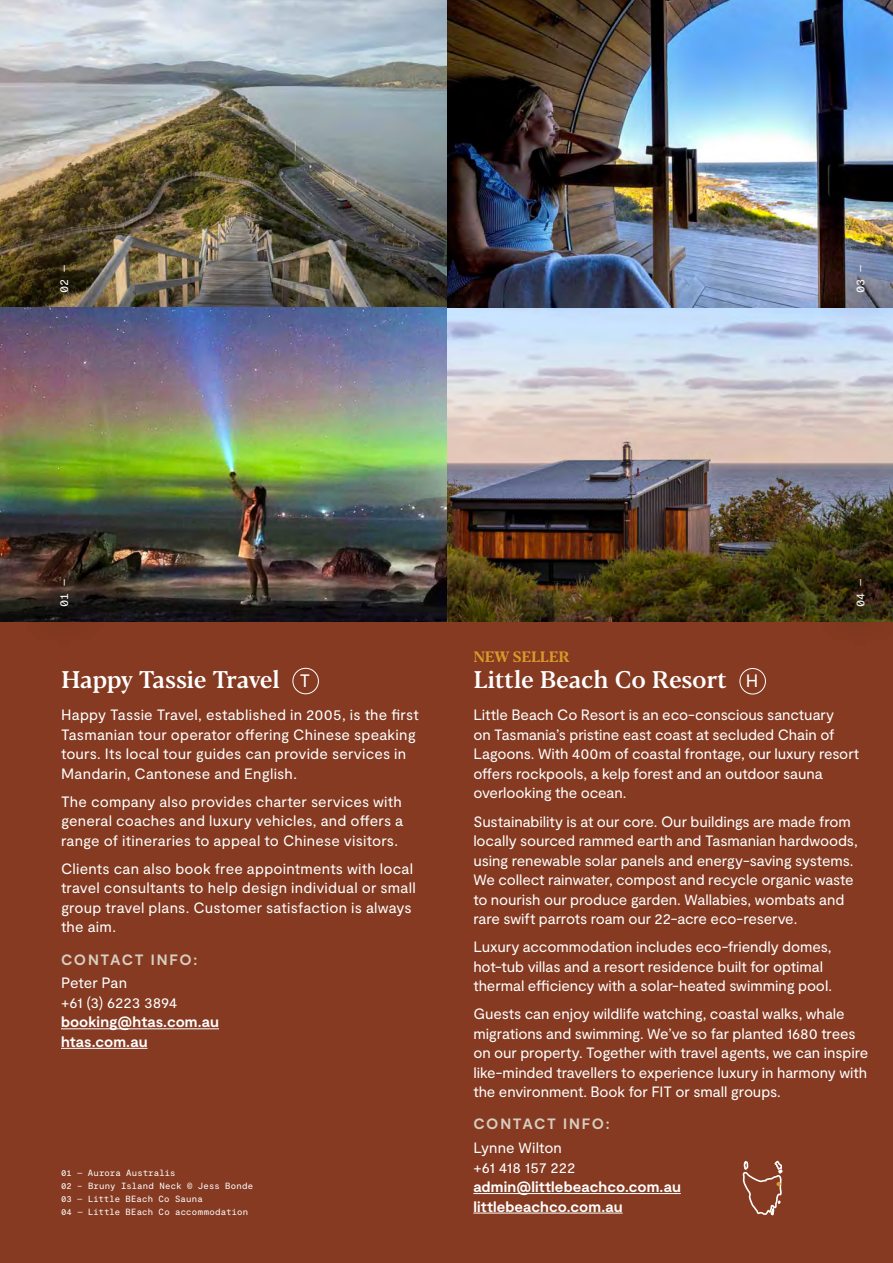
<style>
.page{position:relative;width:893px;height:1263px;background:#853a21}
.page>*{position:absolute;margin:0;border:0;box-sizing:border-box;transform-origin:0 0}
.t1{font:500 24px "Blacker Text";letter-spacing:-.02em;color:#fff}
.t2{font:18px "Moderat";color:#fff}
.t3{font:15px/19.5px "Moderat";letter-spacing:-.005em;color:#fff}
.t4{font:15px/19.5px "Moderat";letter-spacing:.015em;color:#fff}
.t5{font:700 15px "Moderat";letter-spacing:.005em;color:#fff}
.sub_sub{font:700 15px "Moderat";letter-spacing:.105em;color:#d7cdc0}
.t6{font:700 15px "Blacker Text";letter-spacing:-.02em;color:#d89a2a}
.t7{font:12px "Moderat Mono Regular";letter-spacing:-.02em;color:#fff}
.t8{font:9px "Moderat Mono Regular";letter-spacing:.02em;color:#fff}
</style>
<div class="page">
<hr style="left:61px;top:1028px;width:158px;height:1px;background:#fff">
<hr style="left:61px;top:1048px;width:87px;height:1px;background:#fff">
<div style="left:293px;top:668px;width:26px;height:26px;border:1px solid #fff;border-radius:50%"></div>
<hr style="left:473px;top:1193px;width:208px;height:1px;background:#fff">
<hr style="left:473px;top:1213px;width:150px;height:1px;background:#fff">
<div style="left:740px;top:668px;width:26px;height:26px;border:1px solid #fff;border-radius:50%"></div>
<img style="left:0;top:0;width:893px;height:621px">
<svg style="left:743px;top:1161px;width:40px;height:54px"></svg>
<div style="left:20px;top:541px;width:88px;height:104px;background:#000;opacity:.75"></div>
<div style="left:20px;top:226px;width:88px;height:105px;background:#000;opacity:.75"></div>
<div style="left:816px;top:226px;width:77px;height:105px;background:#000;opacity:.75"></div>
<div style="left:816px;top:541px;width:77px;height:104px;background:#000;opacity:.75"></div>
<p class="t7" style="left:57px;top:293px;width:30px;rotate:-90deg">02 —</p>
<p class="t7" style="left:853px;top:293px;width:30px;rotate:-90deg">03 —</p>
<p class="t7" style="left:57px;top:607px;width:30px;rotate:-90deg">01 —</p>
<p class="t1" style="left:61px;top:665px;width:221px">Happy Tassie Travel</p>
<p class="t2" style="left:300px;top:670px;width:12px">T</p>
<p class="t4" style="left:61px;top:706px;width:359px">Happy Tassie Travel, established in 2005, is the first Tasmanian tour operator offering Chinese speaking tours. Its local tour guides can provide services in Mandarin, Cantonese and English.</p>
<p class="t3" style="left:61px;top:792px;width:344px;text-align:justify">The company also provides charter services with general coaches and luxury vehicles, and offers a range of itineraries to appeal to Chinese visitors.</p>
<p class="t4" style="left:61px;top:859px;width:356px">Clients can also book free appointments with local travel consultants to help design individual or small group travel plans. Customer satisfaction is always the aim.</p>
<p class="sub_sub" style="left:61px;top:950px;width:138px">CONTACT INFO:</p>
<p class="t3" style="left:61px;top:974px;width:68px">Peter Pan</p>
<p class="t3" style="left:61px;top:993px;width:118px">+61 (3) 6223 3894</p>
<p class="t5" style="left:61px;top:1013px;width:160px">booking@htas.com.au</p>
<p class="t5" style="left:61px;top:1033px;width:88px">htas.com.au</p>
<p class="t8" style="left:61px;top:1168px;width:116px">01 — Aurora Australis</p>
<p class="t8" style="left:61px;top:1181px;width:194px">02 – Bruny Island Neck © Jess Bonde</p>
<p class="t8" style="left:61px;top:1193px;width:143px">03 — Little BEach Co Sauna</p>
<p class="t8" style="left:61px;top:1206px;width:189px">04 — Little BEach Co accommodation</p>
<p class="t6" style="left:473px;top:647px;width:98px">NEW SELLER</p>
<p class="t7" style="left:853px;top:607px;width:30px;rotate:-90deg">04 —</p>
<p class="t1" style="left:473px;top:665px;width:255px">Little Beach Co Resort</p>
<p class="t2" style="left:746px;top:670px;width:14px">H</p>
<p class="t3" style="left:473px;top:706px;width:387px">Little Beach Co Resort is an eco-conscious sanctuary<br>on Tasmania’s pristine east coast at secluded Chain of Lagoons. With 400m of coastal frontage, our luxury resort offers rockpools, a kelp forest and an outdoor sauna overlooking the ocean.</p>
<p class="t3" style="left:473px;top:812px;width:386px">Sustainability is at our core. Our buildings are made from locally sourced rammed earth and Tasmanian hardwoods, using renewable solar panels and energy-saving systems.<br>We collect rainwater, compost and recycle organic waste to nourish our produce garden. Wallabies, wombats and rare swift parrots roam our 22-acre eco-reserve.</p>
<p class="t3" style="left:473px;top:937px;width:360px">Luxury accommodation includes eco-friendly domes, hot-tub villas and a resort residence built for optimal thermal efficiency with a solar-heated swimming pool.</p>
<p class="t3" style="left:473px;top:1004px;width:396px">Guests can enjoy wildlife watching, coastal walks, whale migrations and swimming. We’ve so far planted 1680 trees on our property. Together with travel agents, we can inspire like-minded travellers to experience luxury in harmony with the environment. Book for FIT or small groups.</p>
<p class="sub_sub" style="left:473px;top:1115px;width:138px">CONTACT INFO:</p>
<p class="t3" style="left:473px;top:1138px;width:90px">Lynne Wilton</p>
<p class="t3" style="left:473px;top:1158px;width:104px">+61 418 157 222</p>
<p class="t5" style="left:473px;top:1178px;width:209px">admin@littlebeachco.com.au</p>
<p class="t5" style="left:473px;top:1197px;width:151px">littlebeachco.com.au</p>
</div>
